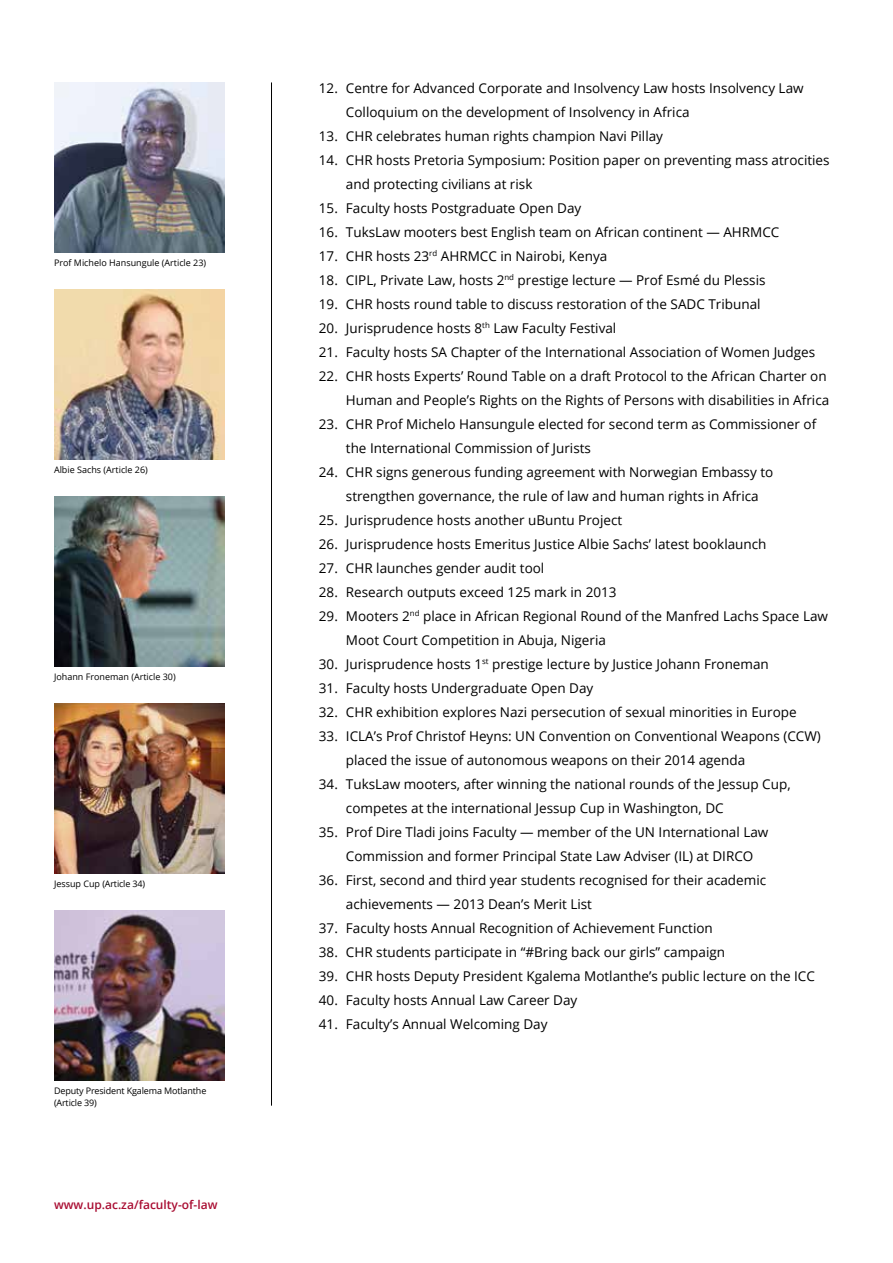
<style>
.page{position:relative;width:893px;height:1263px;background:#fff}
.page>*{position:absolute;margin:0;border:0;box-sizing:border-box;transform-origin:0 0}
.t1{font:13.5px/24px "Open Sans";color:#000}
.t2{font:600 12px "Open Sans";color:#a90d32}
.t3{font:9px/12px "Open Sans";color:#000}
</style>
<div class="page">
<img style="left:54px;top:289px;width:170px;height:170px">
<img style="left:54px;top:496px;width:170px;height:170px">
<img style="left:54px;top:703px;width:170px;height:170px">
<img style="left:54px;top:82px;width:170px;height:171px">
<img style="left:54px;top:910px;width:170px;height:170px">
<hr style="left:271px;top:82px;width:1px;height:1024px;background:#000">
<p class="t3" style="left:54px;top:256px;width:154px">Prof Michelo Hansungule (Article 23)</p>
<p class="t3" style="left:54px;top:463px;width:95px">Albie Sachs (Article 26)</p>
<p class="t3" style="left:54px;top:670px;width:123px">Johann Froneman (Article 30)</p>
<p class="t3" style="left:54px;top:877px;width:93px">Jessup Cup (Article 34)</p>
<p class="t3" style="left:54px;top:1084px;width:154px">Deputy President Kgalema Motlanthe (Article 39)</p>
<p class="t2" style="left:54px;top:1196px;width:165px">www.up.ac.za/faculty-of-law</p>
<p class="t1" style="left:346px;top:76px;width:459px;text-indent:-27px">12. Centre for Advanced Corporate and Insolvency Law hosts Insolvency Law<br>Colloquium on the development of Insolvency in Africa</p>
<p class="t1" style="left:319px;top:124px;width:346px">13. CHR celebrates human rights champion Navi Pillay</p>
<p class="t1" style="left:346px;top:148px;width:485px;text-indent:-27px">14. CHR hosts Pretoria Symposium: Position paper on preventing mass atrocities and protecting civilians at risk</p>
<p class="t1" style="left:319px;top:196px;width:264px">15. Faculty hosts Postgraduate Open Day</p>
<p class="t1" style="left:319px;top:220px;width:462px">16. TuksLaw mooters best English team on African continent — AHRMCC</p>
<p class="t1" style="left:319px;top:244px;width:290px">17. CHR hosts 23<sup>rd</sup> AHRMCC in Nairobi, Kenya</p>
<p class="t1" style="left:319px;top:268px;width:448px">18. CIPL, Private Law, hosts 2<sup>nd</sup> prestige lecture — Prof Esmé du Plessis</p>
<p class="t1" style="left:319px;top:292px;width:443px">19. CHR hosts round table to discuss restoration of the SADC Tribunal</p>
<p class="t1" style="left:319px;top:316px;width:299px">20. Jurisprudence hosts 8<sup>th</sup> Law Faculty Festival</p>
<p class="t1" style="left:319px;top:340px;width:498px">21. Faculty hosts SA Chapter of the International Association of Women Judges</p>
<p class="t1" style="left:319px;top:364px;width:512px;text-align:right">22. CHR hosts Experts’ Round Table on a draft Protocol to the African Charter on<br>Human and People’s Rights on the Rights of Persons with disabilities in Africa</p>
<p class="t1" style="left:346px;top:412px;width:472px;text-indent:-27px">23. CHR Prof Michelo Hansungule elected for second term as Commissioner of the International Commission of Jurists</p>
<p class="t1" style="left:346px;top:460px;width:429px;text-indent:-27px">24. CHR signs generous funding agreement with Norwegian Embassy to strengthen governance, the rule of law and human rights in Africa</p>
<p class="t1" style="left:319px;top:508px;width:305px">25. Jurisprudence hosts another uBuntu Project</p>
<p class="t1" style="left:319px;top:532px;width:449px">26. Jurisprudence hosts Emeritus Justice Albie Sachs’ latest booklaunch</p>
<p class="t1" style="left:319px;top:556px;width:227px">27. CHR launches gender audit tool</p>
<p class="t1" style="left:319px;top:580px;width:299px">28. Research outputs exceed 125 mark in 2013</p>
<p class="t1" style="left:346px;top:604px;width:484px;text-indent:-27px">29. Mooters 2<sup>nd</sup> place in African Regional Round of the Manfred Lachs Space Law<br>Moot Court Competition in Abuja, Nigeria</p>
<p class="t1" style="left:319px;top:652px;width:451px">30. Jurisprudence hosts 1<sup>st</sup> prestige lecture by Justice Johann Froneman</p>
<p class="t1" style="left:319px;top:676px;width:276px">31. Faculty hosts Undergraduate Open Day</p>
<p class="t1" style="left:319px;top:700px;width:479px">32. CHR exhibition explores Nazi persecution of sexual minorities in Europe</p>
<p class="t1" style="left:346px;top:724px;width:476px;text-indent:-27px">33. ICLA’s Prof Christof Heyns: UN Convention on Conventional Weapons (CCW) placed the issue of autonomous weapons on their 2014 agenda</p>
<p class="t1" style="left:346px;top:772px;width:446px;text-indent:-27px">34. TuksLaw mooters, after winning the national rounds of the Jessup Cup, competes at the international Jessup Cup in Washington, DC</p>
<p class="t1" style="left:346px;top:820px;width:424px;text-indent:-27px">35. Prof Dire Tladi joins Faculty — member of the UN International Law<br>Commission and former Principal State Law Adviser (IL) at DIRCO</p>
<p class="t1" style="left:346px;top:868px;width:422px;text-indent:-27px">36. First, second and third year students recognised for their academic achievements — 2013 Dean’s Merit List</p>
<p class="t1" style="left:319px;top:916px;width:395px">37. Faculty hosts Annual Recognition of Achievement Function</p>
<p class="t1" style="left:319px;top:940px;width:408px">38. CHR students participate in “#Bring back our girls” campaign</p>
<p class="t1" style="left:319px;top:964px;width:497px">39. CHR hosts Deputy President Kgalema Motlanthe’s public lecture on the ICC</p>
<p class="t1" style="left:319px;top:988px;width:260px">40. Faculty hosts Annual Law Career Day</p>
<p class="t1" style="left:319px;top:1012px;width:230px">41. Faculty’s Annual Welcoming Day</p>
</div>
